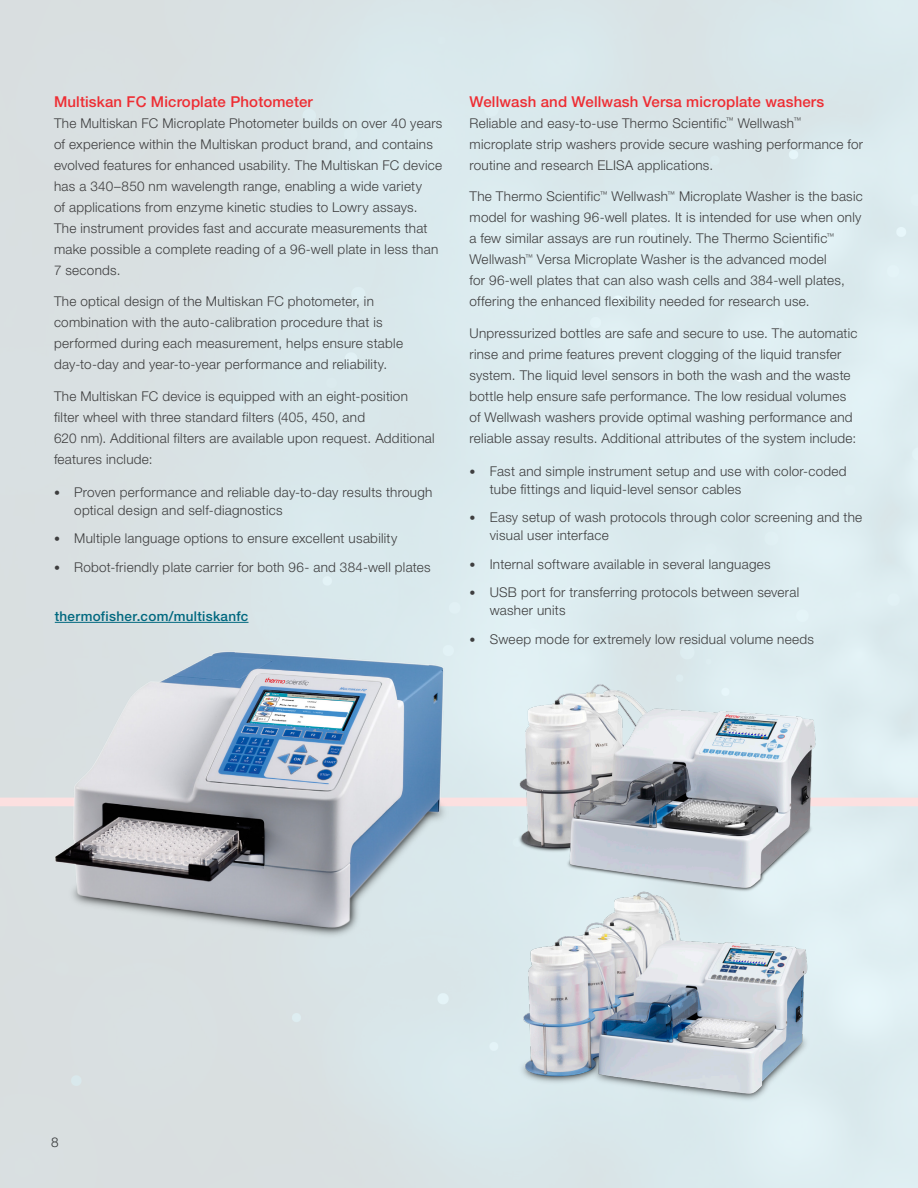
<style>
.page{position:relative;width:918px;height:1188px;background:#fff}
.page>*{position:absolute;margin:0;border:0;box-sizing:border-box;transform-origin:0 0}
.Content_Header{font:500 15px "Helvetica Neue LTW1 G";letter-spacing:.01em;color:#ee2d33}
.Body__Copy__No_Basel{font:300 13.5px/21px "Helvetica Neue LTW1 G";letter-spacing:.02em;color:#3e3e3f}
.Body__Copy__No_Basel-2{font:500 13.5px "Helvetica Neue LTW1 G";letter-spacing:.02em;color:#00687f}
.s1{font-size:12px}
</style>
<div class="page">
<img style="left:54px;top:650px;width:394px;height:292px">
<img style="left:512px;top:676px;width:309px;height:206px">
<img style="left:512px;top:882px;width:309px;height:222px">
<hr style="left:55px;top:622px;width:194px;height:1px;background:#00687f">
<p class="Content_Header" style="left:54px;top:92px;width:260px">Multiskan FC Microplate Photometer</p>
<p class="Body__Copy__No_Basel" style="left:54px;top:112px;width:390px">The Multiskan FC Microplate Photometer builds on over 40 years of experience within the Multiskan product brand, and contains evolved features for enhanced usability. The Multiskan FC device has a 340–850 nm wavelength range, enabling a wide variety<br>of applications from enzyme kinetic studies to Lowry assays.<br>The instrument provides fast and accurate measurements that make possible a complete reading of a 96-well plate in less than 7 seconds.</p>
<p class="Body__Copy__No_Basel" style="left:54px;top:291px;width:351px">The optical design of the Multiskan FC photometer, in combination with the auto-calibration procedure that is performed during each measurement, helps ensure stable day-to-day and year-to-year performance and reliability.</p>
<p class="Body__Copy__No_Basel" style="left:54px;top:385px;width:382px">The Multiskan FC device is equipped with an eight-position filter wheel with three standard filters (405, 450, and<br>620 nm). Additional filters are available upon request. Additional features include:</p>
<p class="Body__Copy__No_Basel" style="left:74px;top:483px;width:360px;line-height:18px;text-indent:-20px"><span class="s1">•</span> Proven performance and reliable day-to-day results through optical design and self-diagnostics</p>
<p class="Body__Copy__No_Basel" style="left:54px;top:528px;width:345px"><span class="s1">•</span> Multiple language options to ensure excellent usability</p>
<p class="Body__Copy__No_Basel" style="left:54px;top:556px;width:378px"><span class="s1">•</span> Robot-friendly plate carrier for both 96- and 384-well plates</p>
<p class="Body__Copy__No_Basel-2" style="left:55px;top:608px;width:195px">thermofisher.com/multiskanfc</p>
<p class="Content_Header" style="left:470px;top:92px;width:356px">Wellwash and Wellwash Versa microplate washers</p>
<p class="Body__Copy__No_Basel" style="left:470px;top:112px;width:395px">Reliable and easy-to-use Thermo Scientific<sup>™</sup> Wellwash<sup>™ </sup>microplate strip washers provide secure washing performance for routine and research ELISA applications.</p>
<p class="Body__Copy__No_Basel" style="left:470px;top:186px;width:395px">The Thermo Scientific<sup>™</sup> Wellwash<sup>™</sup> Microplate Washer is the basic model for washing 96-well plates. It is intended for use when only a few similar assays are run routinely. The Thermo Scientific<sup>™ </sup>Wellwash<sup>™</sup> Versa Microplate Washer is the advanced model<br>for 96-well plates that can also wash cells and 384-well plates, offering the enhanced flexibility needed for research use.</p>
<p class="Body__Copy__No_Basel" style="left:470px;top:322px;width:389px">Unpressurized bottles are safe and secure to use. The automatic rinse and prime features prevent clogging of the liquid transfer system. The liquid level sensors in both the wash and the waste bottle help ensure safe performance. The low residual volumes of Wellwash washers provide optimal washing performance and reliable assay results. Additional attributes of the system include:</p>
<p class="Body__Copy__No_Basel" style="left:490px;top:462px;width:358px;line-height:18px;text-indent:-20px"><span class="s1">•</span> Fast and simple instrument setup and use with color-coded tube fittings and liquid-level sensor cables</p>
<p class="Body__Copy__No_Basel" style="left:490px;top:508px;width:374px;line-height:18px;text-indent:-20px"><span class="s1">•</span> Easy setup of wash protocols through color screening and the visual user interface</p>
<p class="Body__Copy__No_Basel" style="left:470px;top:553px;width:303px"><span class="s1">•</span> Internal software available in several languages</p>
<p class="Body__Copy__No_Basel" style="left:490px;top:583px;width:311px;line-height:18px;text-indent:-20px"><span class="s1">•</span> USB port for transferring protocols between several washer units</p>
<p class="Body__Copy__No_Basel" style="left:470px;top:628px;width:346px"><span class="s1">•</span> Sweep mode for extremely low residual volume needs</p>
<p class="Body__Copy__No_Basel" style="left:51px;top:1131px;width:9px">8</p>
</div>
